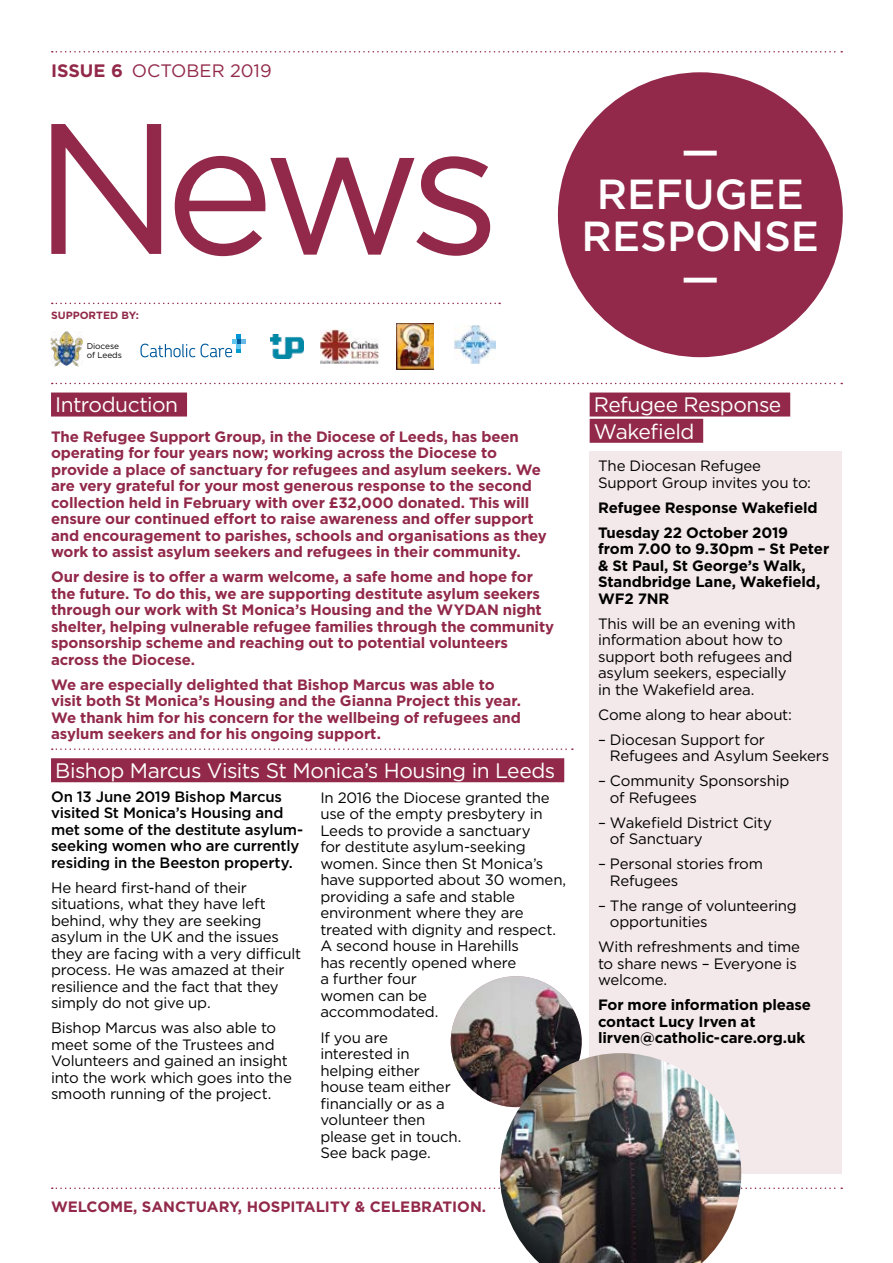
<style>
.page{position:relative;width:893px;height:1263px;background:#fff}
.page>*{position:absolute;margin:0;border:0;box-sizing:border-box;transform-origin:0 0}
.t1{font:185.55px "Gotham";color:#92294a}
.t2{font:500 42px/42px "Gotham";color:#fff;text-align:center}
.t3{font:21px/26.2px "Gotham";letter-spacing:-.025em;color:#fff}
.t4{font:18px "Gotham";color:#92294a}
.t5{font:15px/16.5px "Gotham";letter-spacing:-.015em;color:#000}
.t6{font:700 15px/16.5px "Gotham";letter-spacing:-.01em;color:#92294a}
.t7{font:700 15px/16.5px "Gotham";letter-spacing:-.01em;color:#000}
.t8{font:500 15px/16.5px "Gotham";letter-spacing:-.01em;color:#000}
.t9{font:700 10.5px "Gotham";color:#92294a}
.t10{font:8.4px/9.3px "Gotham";letter-spacing:-.01em;color:#000}
.s1{font-weight:700}
</style>
<div class="page">
<svg style="left:52px;top:383px;width:790px;height:1px"></svg>
<div style="left:590px;top:451px;width:252px;height:723px;background:#f3e8ea"></div>
<div style="left:558px;top:72px;width:285px;height:285px;background:#92294a;border-radius:50%"></div>
<svg style="left:52px;top:51px;width:790px;height:2px"></svg>
<svg style="left:52px;top:1187px;width:790px;height:2px"></svg>
<svg style="left:52px;top:303px;width:448px;height:1px"></svg>
<svg style="left:140px;top:344px;width:55px;height:13px"></svg>
<svg style="left:201px;top:335px;width:45px;height:22px"></svg>
<img style="left:455px;top:325px;width:40px;height:38px">
<img style="left:396px;top:323px;width:37px;height:46px">
<img style="left:270px;top:334px;width:34px;height:24px">
<img style="left:51px;top:331px;width:32px;height:35px">
<div style="left:51px;top:392px;width:136px;height:24px;background:#92294a"></div>
<svg style="left:52px;top:748px;width:521px;height:2px"></svg>
<div style="left:590px;top:392px;width:200px;height:24px;background:#92294a"></div>
<div style="left:590px;top:419px;width:113px;height:24px;background:#92294a"></div>
<div style="left:51px;top:758px;width:513px;height:24px;background:#92294a"></div>
<img style="left:320px;top:330px;width:59px;height:34px">
<img style="left:451px;top:976px;width:131px;height:131px;border-radius:65px">
<img style="left:500px;top:1053px;width:241px;height:210px">
<p class="t4" style="left:51px;top:60px;width:222px"><span class="s1">ISSUE 6</span> OCTOBER 2019</p>
<h1 class="t1" style="left:33px;top:69px;width:469px">News</h1>
<p class="t9" style="left:51px;top:308px;width:89px">SUPPORTED BY:</p>
<p class="t10" style="left:87px;top:341px;width:37px">Diocese of Leeds</p>
<h3 class="t3" style="left:55px;top:391px;width:124px">Introduction</h3>
<p class="t6" style="left:51px;top:428px;width:497px">The Refugee Support Group, in the Diocese of Leeds, has been operating for four years now; working across the Diocese to provide a place of sanctuary for refugees and asylum seekers. We are very grateful for your most generous response to the second collection held in February with over £32,000 donated. This will ensure our continued effort to raise awareness and offer support and encouragement to parishes, schools and organisations as they work to assist asylum seekers and refugees in their community.</p>
<p class="t6" style="left:51px;top:568px;width:505px">Our desire is to offer a warm welcome, a safe home and hope for the future. To do this, we are supporting destitute asylum seekers through our work with St Monica’s Housing and the WYDAN night shelter, helping vulnerable refugee families through the community sponsorship scheme and reaching out to potential volunteers across the Diocese.</p>
<p class="t6" style="left:51px;top:676px;width:472px">We are especially delighted that Bishop Marcus was able to visit both St Monica’s Housing and the Gianna Project this year.<br>We thank him for his concern for the wellbeing of refugees and asylum seekers and for his ongoing support.</p>
<h3 class="t3" style="left:55px;top:757px;width:502px">Bishop Marcus Visits St Monica’s Housing in Leeds</h3>
<p class="t8" style="left:51px;top:788px;width:254px">On 13 June 2019 Bishop Marcus visited St Monica’s Housing and met some of the destitute asylum&shy;seeking women who are currently residing in the Beeston property.</p>
<p class="t5" style="left:51px;top:879px;width:252px">He heard first-hand of their situations, what they have left behind, why they are seeking asylum in the UK and the issues they are facing with a very difficult process. He was amazed at their resilience and the fact that they simply do not give up.</p>
<p class="t5" style="left:51px;top:1019px;width:242px">Bishop Marcus was also able to meet some of the Trustees and<br>Volunteers and gained an insight into the work which goes into the smooth running of the project.</p>
<p class="t5" style="left:320px;top:789px;width:247px">In 2016 the Diocese granted the use of the empty presbytery in<br>Leeds to provide a sanctuary<br>for destitute asylum-seeking women. Since then St Monica’s have supported about 30 women, providing a safe and stable environment where they are treated with dignity and respect.<br>A second house in Harehills<br>has recently opened where<br>a further four<br>women can be<br>accommodated.</p>
<p class="t5" style="left:320px;top:1028px;width:143px">If you are interested in helping either house team either financially or as a volunteer then please get in touch.<br>See back page.</p>
<p class="t6" style="left:51px;top:1198px;width:437px">WELCOME, SANCTUARY, HOSPITALITY &amp; CELEBRATION.</p>
<h2 class="t2" style="left:582px;top:130px;width:239px">—<br>REFUGEE<br>RESPONSE</h2>
<h2 class="t2" style="left:681px;top:256px;width:39px">—</h2>
<h3 class="t3" style="left:594px;top:391px;width:189px">Refugee Response<br>Wakefield</h3>
<p class="t5" style="left:598px;top:457px;width:214px">The Diocesan Refugee<br>Support Group invites you to:</p>
<p class="t7" style="left:598px;top:495px;width:221px;line-height:25px">Refugee Response Wakefield<br>Tuesday 22 October 2019</p>
<p class="t7" style="left:598px;top:541px;width:233px">from 7.00 to 9.30pm – St Peter &amp; St Paul, St George’s Walk,<br>Standbridge Lane, Wakefield,<br>WF2 7NR</p>
<p class="t5" style="left:598px;top:615px;width:199px">This will be an evening with information about how to support both refugees and asylum seekers, especially in the Wakefield area.</p>
<p class="t5" style="left:598px;top:706px;width:195px">Come along to hear about:</p>
<p class="t5" style="left:610px;top:731px;width:221px;text-indent:-12px">– Diocesan Support for<br>Refugees and Asylum Seekers</p>
<p class="t5" style="left:610px;top:772px;width:181px;text-indent:-12px">– Community Sponsorship of Refugees</p>
<p class="t5" style="left:610px;top:814px;width:164px;text-indent:-12px">– Wakefield District City of Sanctuary</p>
<p class="t5" style="left:610px;top:855px;width:155px;text-indent:-12px">– Personal stories from<br>Refugees</p>
<p class="t5" style="left:610px;top:897px;width:188px;text-indent:-12px">– The range of volunteering opportunities</p>
<p class="t5" style="left:598px;top:938px;width:203px">With refreshments and time to share news – Everyone is welcome.</p>
<p class="t7" style="left:598px;top:997px;width:214px">For more information please contact Lucy Irven at lirven@catholic-care.org.uk</p>
</div>
